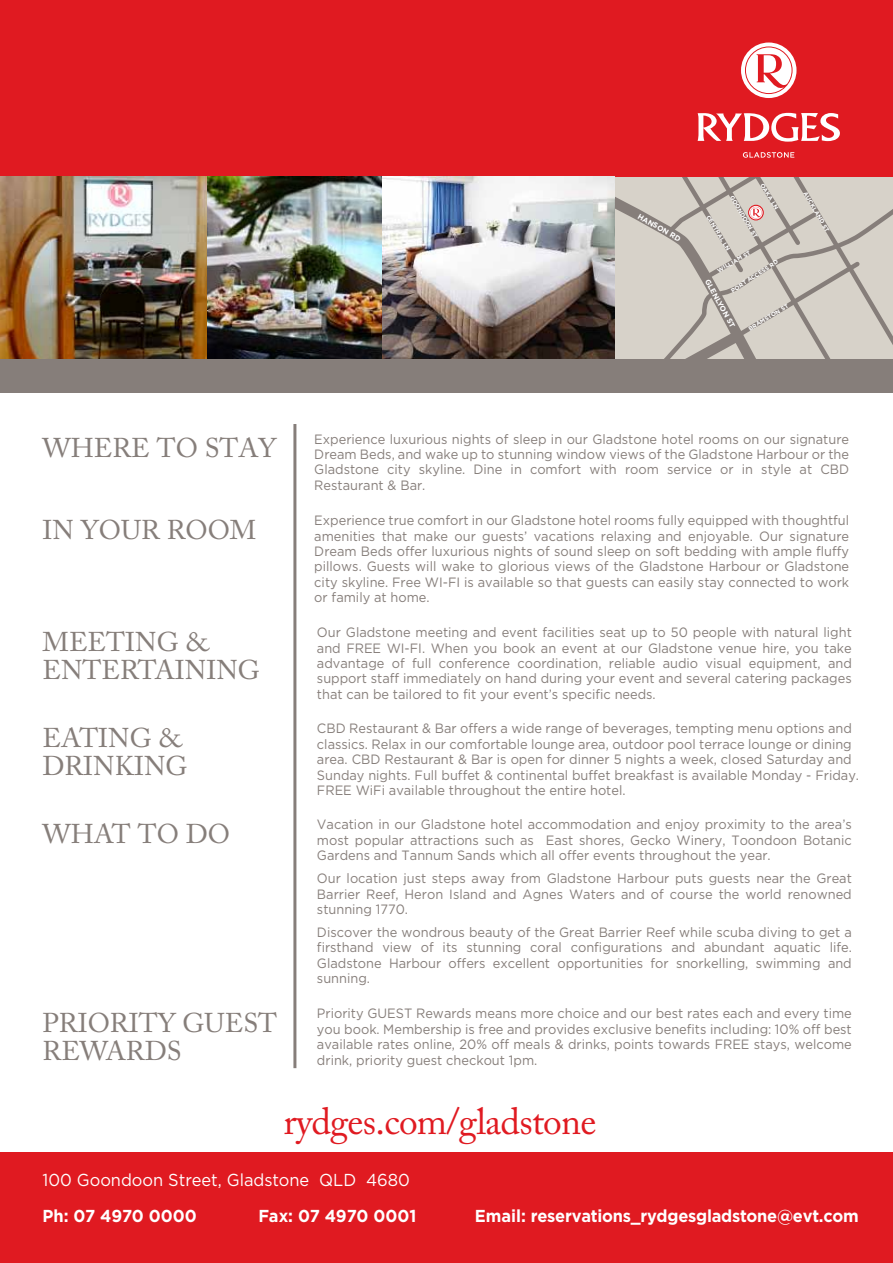
<style>
.page{position:relative;width:893px;height:1263px;background:#fff}
.page>*{position:absolute;margin:0;border:0;box-sizing:border-box;transform-origin:0 0}
.t1{font:37.5px "Adobe Caslon Pro";letter-spacing:-.02em;color:#e01a21}
.t2{font:27px/28.5px "Adobe Caslon Pro";color:#867e7a}
.t3{font:700 17.25px "Gotham";letter-spacing:-.015em;color:#fff;scale:.95 1}
.t4{font:17.25px "Gotham";color:#fff;scale:.95 1}
.t5{font:13.5px/15.5px "Gotham";color:#867e7a;text-align:justify;scale:.95 1}
.t6{font:700 7.5px "Gotham";color:#fff}
.t7{font:700 6px "Gotham";color:#fff}
</style>
<div class="page">
<div style="left:0;top:0;width:893px;height:176px;background:#e01a21"></div>
<div style="left:0;top:1152px;width:893px;height:111px;background:#e01a21"></div>
<svg style="left:741px;top:43px;width:55px;height:55px"></svg>
<svg style="left:698px;top:113px;width:142px;height:29px"></svg>
<svg style="left:743px;top:152px;width:51px;height:6px"></svg>
<img style="left:0;top:176px;width:382px;height:184px">
<img style="left:382px;top:176px;width:161px;height:184px">
<hr style="left:293px;top:424px;width:3px;height:644px;background:#867e7a">
<div style="left:0;top:360px;width:893px;height:33px;background:#867e7a"></div>
<svg style="left:543px;top:176px;width:350px;height:184px;background:#beb8b1"></svg>
<p class="t6" style="left:640px;top:212px;width:48px;rotate:30deg">HANSON RD</p>
<p class="t7" style="left:735px;top:194px;width:49px;rotate:60deg">GOONDOON ST</p>
<p class="t7" style="left:765px;top:182px;width:29px;rotate:59deg">OAKA LN</p>
<p class="t7" style="left:808px;top:190px;width:46px;rotate:60deg">AUCKLAND ST</p>
<p class="t7" style="left:730px;top:288px;width:55px;rotate:-33deg">PORT ACCESS RD</p>
<p class="t7" style="left:711px;top:214px;width:40px;rotate:59deg">CENTRAL LN</p>
<p class="t7" style="left:716px;top:268px;width:38px;rotate:-30deg">W ILLIA M ST</p>
<p class="t6" style="left:711px;top:278px;width:55px;rotate:61deg">GLENLYO N ST</p>
<p class="t7" style="left:747px;top:326px;width:46px;rotate:-31deg">BRAMSTON ST</p>
<h2 class="t2" style="left:43px;top:434px;width:235px">WHERE TO STAY</h2>
<p class="t5" style="left:314px;top:431px;width:564px">Experience luxurious nights of sleep in our Gladstone hotel rooms on our signature Dream Beds, and wake up to stunning window views of the Gladstone Harbour or the Gladstone city skyline. Dine in comfort with room service or in style at CBD Restaurant &amp; Bar.</p>
<h2 class="t2" style="left:43px;top:515px;width:215px">IN YOUR ROOM</h2>
<p class="t5" style="left:314px;top:512px;width:564px">Experience true comfort in our Gladstone hotel rooms fully equipped with thoughtful amenities that make our guests’ vacations relaxing and enjoyable. Our signature Dream Beds offer luxurious nights of sound sleep on soft bedding with ample fluffy pillows. Guests will wake to glorious views of the Gladstone Harbour or Gladstone city skyline. Free WI-FI is available so that guests can easily stay connected to work or family at home.</p>
<h2 class="t2" style="left:43px;top:627px;width:219px">MEETING &amp;<br>ENTERTAINING</h2>
<p class="t5" style="left:317px;top:624px;width:564px">Our Gladstone meeting and event facilities seat up to 50 people with natural light and FREE WI-FI. When you book an event at our Gladstone venue hire, you take advantage of full conference coordination, reliable audio visual equipment, and support staff immediately on hand during your event and several catering packages that can be tailored to fit your event’s specific needs.</p>
<h2 class="t2" style="left:43px;top:723px;width:147px">EATING &amp;<br>DRINKING</h2>
<p class="t5" style="left:317px;top:721px;width:572px;text-align:left">CBD Restaurant &amp; Bar offers a wide range of beverages, tempting menu options and classics. Relax in our comfortable lounge area, outdoor pool terrace lounge or dining area. CBD Restaurant &amp; Bar is open for dinner 5 nights a week, closed Saturday and Sunday nights. Full buffet &amp; continental buffet breakfast is available Monday - Friday.<br>FREE WiFi available throughout the entire hotel.</p>
<h2 class="t2" style="left:43px;top:819px;width:189px">WHAT TO DO</h2>
<p class="t5" style="left:317px;top:817px;width:564px">Vacation in our Gladstone hotel accommodation and enjoy proximity to the area’s most popular attractions such as East shores, Gecko Winery, Toondoon Botanic Gardens and Tannum Sands which all offer events throughout the year.</p>
<p class="t5" style="left:317px;top:870px;width:564px">Our location just steps away from Gladstone Harbour puts guests near the Great Barrier Reef, Heron Island and Agnes Waters and of course the world renowned stunning 1770.</p>
<p class="t5" style="left:317px;top:924px;width:564px">Discover the wondrous beauty of the Great Barrier Reef while scuba diving to get a firsthand view of its stunning coral configurations and abundant aquatic life.<br>Gladstone Harbour offers excellent opportunities for snorkelling, swimming and sunning.</p>
<h2 class="t2" style="left:43px;top:1008px;width:236px">PRIORITY GUEST<br>REWARDS</h2>
<p class="t5" style="left:317px;top:1006px;width:564px">Priority GUEST Rewards means more choice and our best rates each and every time you book. Membership is free and provides exclusive benefits including: 10% off best available rates online, 20% off meals &amp; drinks, points towards FREE stays, welcome drink, priority guest checkout 1pm.</p>
<h1 class="t1" style="left:284px;top:1099px;width:314px">rydges.com/gladstone</h1>
<p class="t4" style="left:43px;top:1170px;width:388px">100 Goondoon Street, Gladstone QLD 4680</p>
<p class="t3" style="left:43px;top:1205px;width:164px">Ph: 07 4970 0000</p>
<p class="t3" style="left:259px;top:1205px;width:168px">Fax: 07 4970 0001</p>
<p class="t3" style="left:475px;top:1205px;width:406px">Email: reservations_rydgesgladstone@evt.com</p>
</div>
